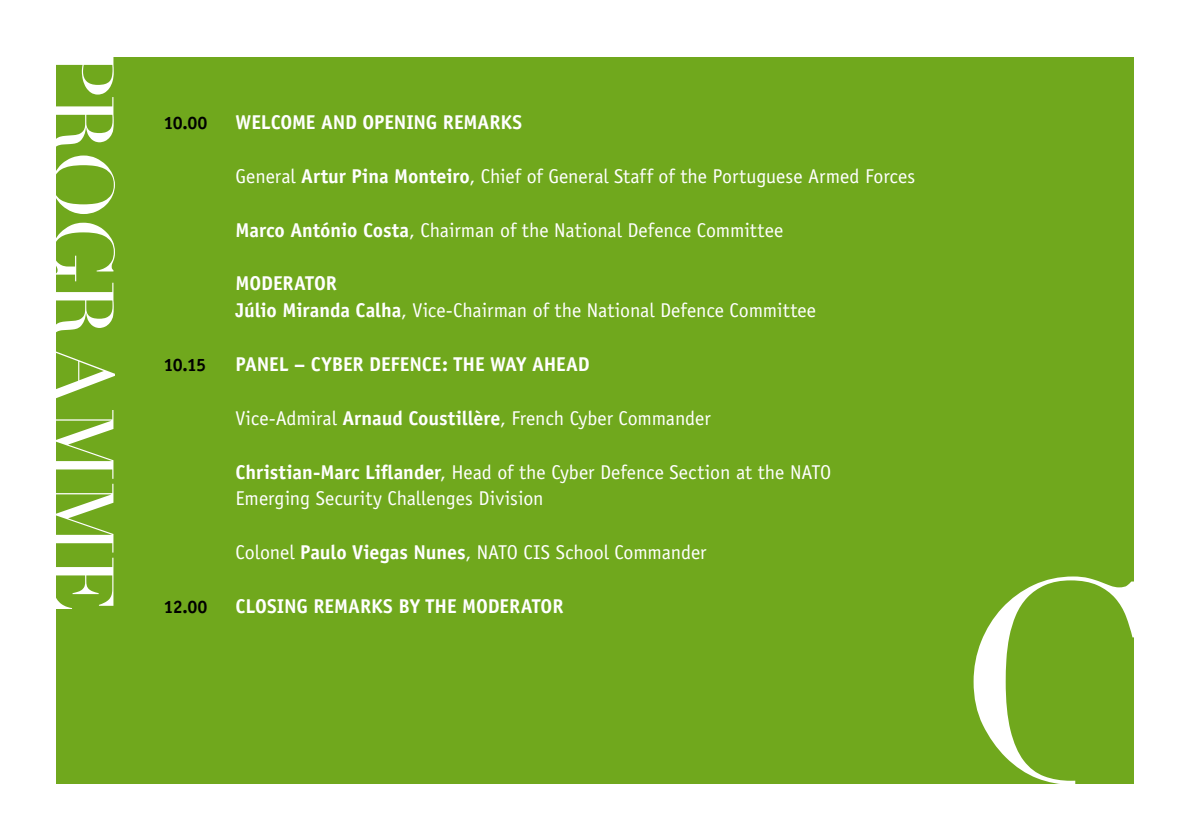
<style>
.page{position:relative;width:1191px;height:840px;background:#fff}
.page>*{position:absolute;margin:0;border:0;box-sizing:border-box;transform-origin:0 0}
.t1{font:84px "Didot";letter-spacing:-.015em;color:#fff}
.t2{font:20px "Officina Sans";letter-spacing:-.005em;color:#fff}
.t3{font:700 20px "Officina Sans";letter-spacing:-.005em;color:#fff}
.t4{font:700 18px "Officina Sans";letter-spacing:-.04em;color:#000}
.s1{font-weight:700}
</style>
<div class="page">
<div style="left:57px;top:57px;width:1077px;height:725px;background:#70a81d"></div>
<svg style="left:973px;top:576px;width:161px;height:208px"></svg>
<p class="t1" style="left:133px;top:45px;width:571px;rotate:90deg">PROGRAMME</p>
<p class="t4" style="left:163px;top:112px;width:45px">10.00</p>
<p class="t3" style="left:235px;top:110px;width:288px">WELCOME AND OPENING REMARKS</p>
<p class="t2" style="left:235px;top:164px;width:681px">General <span class="s1">Artur Pina Monteiro</span>, Chief of General Staff of the Portuguese Armed Forces</p>
<p class="t2" style="left:235px;top:218px;width:549px"><span class="s1">Marco António Costa</span>, Chairman of the National Defence Committee</p>
<p class="t3" style="left:235px;top:271px;width:103px">MODERATOR</p>
<p class="t2" style="left:235px;top:299px;width:582px"><span class="s1">Júlio Miranda Calha</span>, Vice-Chairman of the National Defence Committee</p>
<p class="t4" style="left:163px;top:353px;width:44px">10.15</p>
<p class="t3" style="left:235px;top:351px;width:355px">PANEL – CYBER DEFENCE: THE WAY AHEAD</p>
<p class="t2" style="left:235px;top:406px;width:476px">Vice-Admiral <span class="s1">Arnaud Coustillère</span>, French Cyber Commander</p>
<p class="t2" style="left:235px;top:460px;width:597px"><span class="s1">Christian-Marc Liflander</span>, Head of the Cyber Defence Section at the NATO</p>
<p class="t2" style="left:235px;top:486px;width:309px">Emerging Security Challenges Division</p>
<p class="t2" style="left:235px;top:540px;width:472px">Colonel <span class="s1">Paulo Viegas Nunes</span>, NATO CIS School Commander</p>
<p class="t4" style="left:163px;top:595px;width:46px">12.00</p>
<p class="t3" style="left:235px;top:593px;width:329px">CLOSING REMARKS BY THE MODERATOR</p>
</div>
